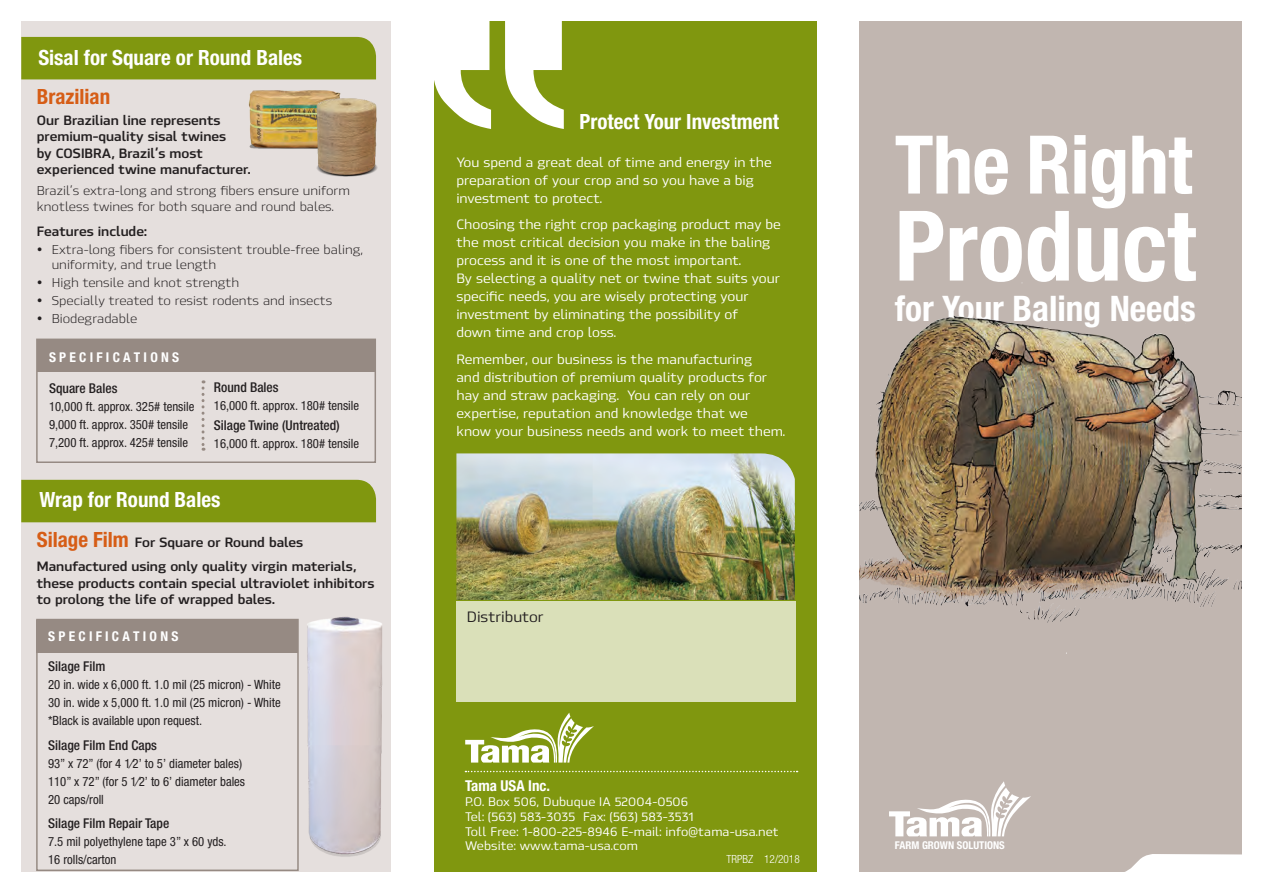
<style>
.page{position:relative;width:1263px;height:893px;background:#fff}
.page>*{position:absolute;margin:0;border:0;box-sizing:border-box;transform-origin:0 0}
.t1{font:700 condensed 97.5px "Helvetica Neue LT Pro";color:#fff}
.t2{font:700 condensed 81px "Helvetica Neue LT Pro";letter-spacing:-.01em;color:#fff}
.t3{font:700 condensed 35.25px "Helvetica Neue LT Pro";color:#fff}
.t4{font:700 condensed 21px "Helvetica Neue LT Pro";color:#fff}
.t5{font:700 condensed 21px "Helvetica Neue LT Pro";color:#d65d16}
.t6{font:500 15px "Hackman";color:#231f20}
.t7{font:700 condensed 15px "Helvetica Neue LT Pro";color:#fff}
.t8{font:500 13.5px/18px "Hackman";color:#fff}
.t9{font:700 13.5px/16.5px "Hackman";color:#231f20}
.t10{font:500 condensed 13.5px "Helvetica Neue LT Pro";color:#231f20}
.t11{font:700 condensed 13.5px "Helvetica Neue LT Pro";color:#fff}
.t12{font:condensed 12.75px/18px "Helvetica Neue LT Pro";color:#231f20}
.t13{font:12.75px/16.5px "Hackman";color:#231f20}
.t14{font:500 12.45px/14.7px "Hackman";letter-spacing:.01em;color:#fff}
.t15{font:300 condensed 11.25px "Helvetica Neue LT Pro";color:#fff}
.t16{font:700 condensed 10.8px "Helvetica Neue LT Pro";color:#fff}
</style>
<div class="page">
<div style="left:434px;top:21px;width:382px;height:851px;background:#80970f"></div>
<div style="left:859px;top:21px;width:383px;height:851px;background:#c1b6b0"></div>
<div style="left:456px;top:601px;width:340px;height:101px;background:#dae0b9"></div>
<svg style="left:889px;top:781px;width:142px;height:55px"></svg>
<svg style="left:434px;top:21px;width:130px;height:108px"></svg>
<img style="left:456px;top:453px;width:339px;height:147px">
<img style="left:859px;top:282px;width:383px;height:372px">
<svg style="left:816px;top:854px;width:426px;height:18px"></svg>
<svg style="left:465px;top:771px;width:332px;height:1px"></svg>
<div style="left:21px;top:21px;width:370px;height:851px;background:#e5dfdd"></div>
<svg style="left:36px;top:618px;width:260px;height:253px"></svg>
<div style="left:21px;top:480px;width:355px;height:42px;background:#80970f"></div>
<img style="left:296px;top:616px;width:87px;height:255px">
<div style="left:21px;top:37px;width:355px;height:42px;background:#80970f"></div>
<svg style="left:36px;top:338px;width:340px;height:125px"></svg>
<img style="left:248px;top:90px;width:87px;height:59px">
<img style="left:312px;top:92px;width:66px;height:85px">
<svg style="left:465px;top:713px;width:129px;height:50px"></svg>
<h3 class="t4" style="left:38px;top:45px;width:265px">Sisal for Square or Round Bales</h3>
<h3 class="t5" style="left:37px;top:84px;width:75px">Brazilian</h3>
<p class="t9" style="left:37px;top:111px;width:215px">Our Brazilian line represents premium-quality sisal twines<br>by COSIBRA, Brazil’s most experienced twine manufacturer.</p>
<p class="t13" style="left:37px;top:182px;width:315px">Brazil’s extra-long and strong fibers ensure uniform knotless twines for both square and round bales.</p>
<p class="t9" style="left:37px;top:222px;width:111px">Features include:</p>
<p class="t13" style="left:52px;top:242px;width:313px;line-height:15px;text-indent:-15px">• Extra-long fibers for consistent trouble-free baling, uniformity, and true length</p>
<p class="t13" style="left:37px;top:274px;width:204px">• High tensile and knot strength</p>
<p class="t13" style="left:37px;top:292px;width:297px">• Specially treated to resist rodents and insects</p>
<p class="t13" style="left:37px;top:310px;width:102px">• Biodegradable</p>
<p class="t11" style="left:49px;top:349px;width:132px">S P E C I F I C A T I O N S</p>
<p class="t10" style="left:49px;top:380px;width:70px">Square Bales</p>
<p class="t12" style="left:49px;top:397px;width:147px">10,000 ft. approx. 325# tensile<br>9,000 ft. approx. 350# tensile<br>7,200 ft. approx. 425# tensile</p>
<p class="t10" style="left:214px;top:379px;width:66px">Round Bales</p>
<p class="t12" style="left:214px;top:396px;width:147px">16,000 ft. approx. 180# tensile</p>
<p class="t10" style="left:214px;top:417px;width:127px">Silage Twine (Untreated)</p>
<p class="t12" style="left:214px;top:435px;width:147px">16,000 ft. approx. 180# tensile</p>
<h3 class="t4" style="left:39px;top:487px;width:183px">Wrap for Round Bales</h3>
<h3 class="t5" style="left:37px;top:527px;width:94px">Silage Film</h3>
<p class="t9" style="left:135px;top:533px;width:170px">For Square or Round bales</p>
<p class="t9" style="left:37px;top:557px;width:339px">Manufactured using only quality virgin materials, these products contain special ultraviolet inhibitors to prolong the life of wrapped bales.</p>
<p class="t11" style="left:48px;top:628px;width:132px">S P E C I F I C A T I O N S</p>
<p class="t10" style="left:48px;top:658px;width:59px">Silage Film</p>
<p class="t12" style="left:48px;top:675px;width:234px;text-align:justify">20 in. wide x 6,000 ft. 1.0 mil (25 micron) - White 30 in. wide x 5,000 ft. 1.0 mil (25 micron) - White *Black is available upon request.</p>
<p class="t10" style="left:48px;top:737px;width:110px">Silage Film End Caps</p>
<p class="t12" style="left:48px;top:754px;width:199px">93” x 72” (for 4 1⁄2’ to 5’ diameter bales)<br>110” x 72” (for 5 1⁄2’ to 6’ diameter bales<br>20 caps/roll</p>
<p class="t10" style="left:48px;top:815px;width:123px">Silage Film Repair Tape</p>
<p class="t12" style="left:48px;top:833px;width:180px">7.5 mil polyethylene tape 3” x 60 yds.<br>16 rolls/carton</p>
<h3 class="t4" style="left:580px;top:109px;width:201px">Protect Your Investment</h3>
<p class="t8" style="left:456px;top:152px;width:317px">You spend a great deal of time and energy in the preparation of your crop and so you have a big investment to protect.</p>
<p class="t8" style="left:456px;top:215px;width:326px">Choosing the right crop packaging product may be the most critical decision you make in the baling process and it is one of the most important.<br>By selecting a quality net or twine that suits your specific needs, you are wisely protecting your investment by eliminating the possibility of<br>down time and crop loss.</p>
<p class="t8" style="left:456px;top:349px;width:330px">Remember, our business is the manufacturing<br>and distribution of premium quality products for hay and straw packaging. You can rely on our expertise, reputation and knowledge that we know your business needs and work to meet them.</p>
<p class="t6" style="left:467px;top:606px;width:78px">Distributor</p>
<p class="t7" style="left:465px;top:777px;width:86px">Tama USA Inc.</p>
<p class="t14" style="left:465px;top:794px;width:315px">P.O. Box 506, Dubuque IA 52004-0506<br>Tel: (563) 583-3035 Fax: (563) 583-3531<br>Toll Free: 1-800-225-8946 E-mail: info@tama-usa.net Website: www.tama-usa.com</p>
<p class="t15" style="left:726px;top:853px;width:75px">TRPBZ 12/2018</p>
<h2 class="t2" style="left:895px;top:116px;width:299px">The Right</h2>
<h1 class="t1" style="left:895px;top:188px;width:303px">Product</h1>
<h3 class="t3" style="left:895px;top:287px;width:303px">for Your Baling Needs</h3>
<p class="t16" style="left:895px;top:838px;width:111px">FARM GROWN SOLUTIONS</p>
</div>
